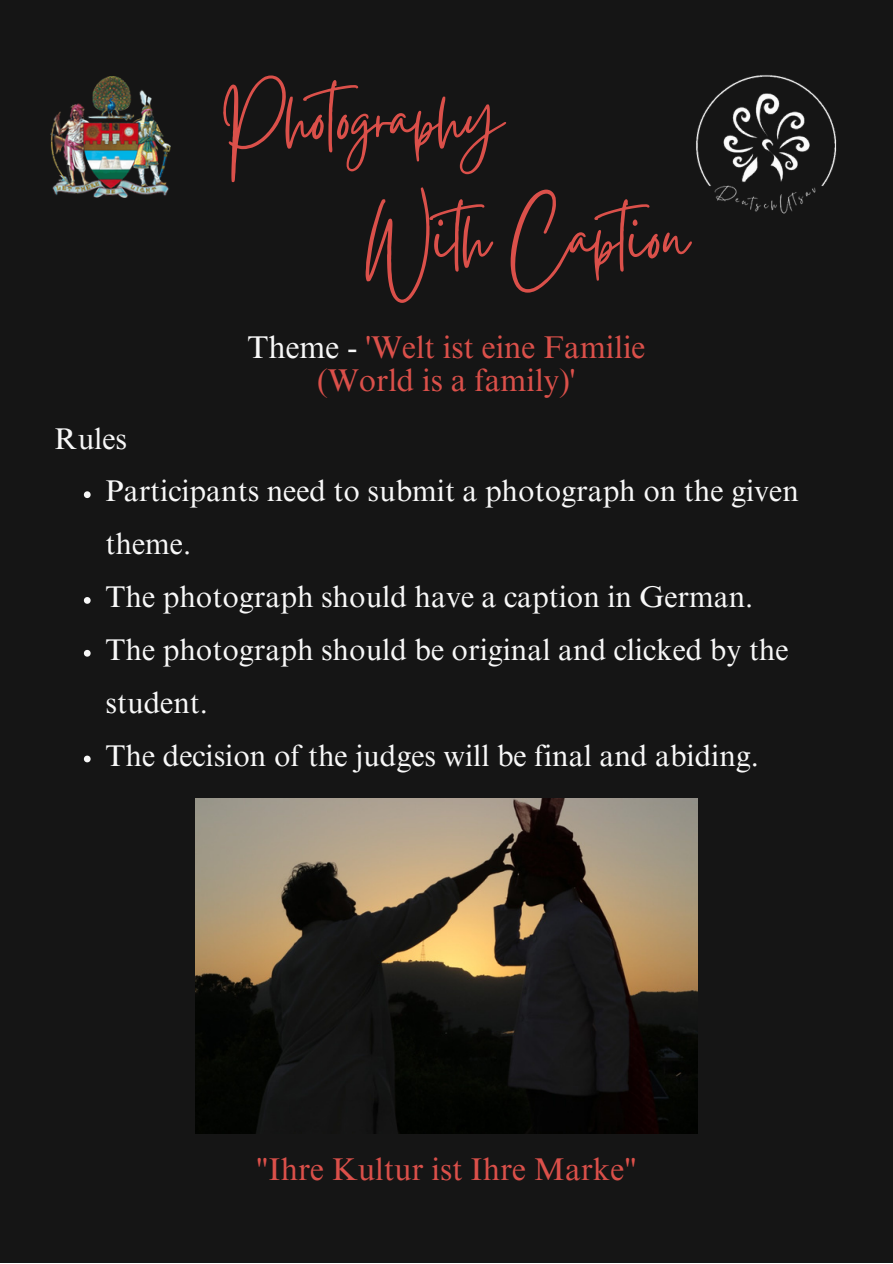
<style>
.page{position:relative;width:893px;height:1264px;background:#fff}
.page>*{position:absolute;margin:0;border:0;box-sizing:border-box;transform-origin:0 0}
.t1{font:85.35px "Gistesy";color:#db504a}
.t2{font:31.5px/33.8px "Times NRMT Pro";color:#db504a;text-align:center}
.t3{font:30px/52.8px "Times NRMT Pro";color:#f8f8f8}
.s1{color:#f8f8f8}
</style>
<div class="page">
<div style="left:0;top:0;width:892px;height:1262px;background:#151515"></div>
<svg style="left:84px;top:491px;width:7px;height:7px"></svg>
<svg style="left:84px;top:597px;width:7px;height:6px"></svg>
<svg style="left:84px;top:650px;width:7px;height:6px"></svg>
<svg style="left:84px;top:755px;width:7px;height:7px"></svg>
<img style="left:50px;top:76px;width:121px;height:122px">
<img style="left:696px;top:75px;width:141px;height:139px">
<img style="left:195px;top:798px;width:502px;height:335px">
<p class="t3" style="left:55px;top:415px;width:74px">Rules</p>
<p class="t1" style="left:220px;top:58px;width:285px">Photography</p>
<p class="t1" style="left:366px;top:177px;width:323px">With Caption</p>
<p class="t2" style="left:247px;top:334px;width:399px"><span class="s1">Theme -</span> 'Welt ist eine Familie (World is a family)'</p>
<p class="t3" style="left:106px;top:468px;width:694px">Participants need to submit a photograph on the given theme.</p>
<p class="t3" style="left:106px;top:574px;width:649px">The photograph should have a caption in German.</p>
<p class="t3" style="left:106px;top:627px;width:684px">The photograph should be original and clicked by the student.</p>
<p class="t3" style="left:106px;top:732px;width:655px">The decision of the judges will be final and abiding.</p>
<p class="t2" style="left:256px;top:1156px;width:382px">"Ihre Kultur ist Ihre Marke"</p>
</div>
